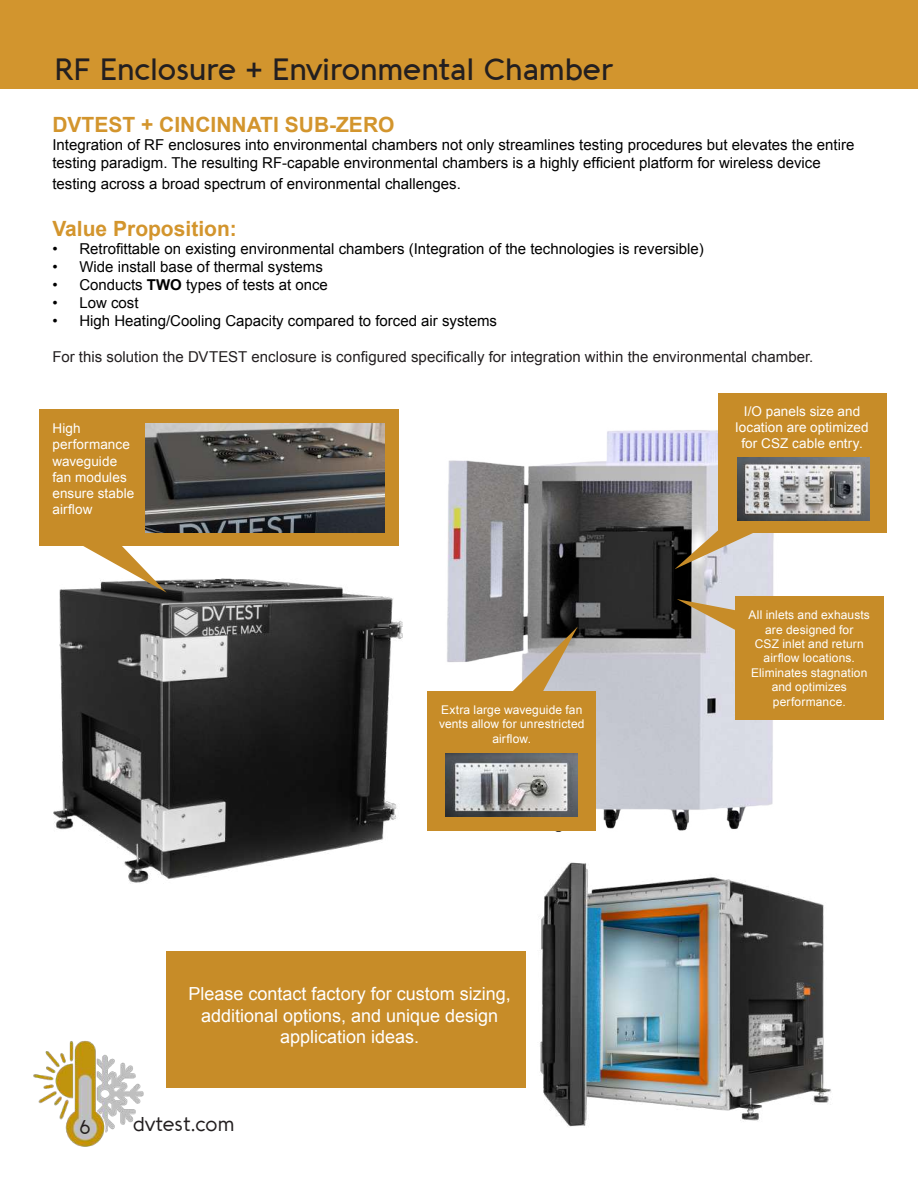
<style>
.page{position:relative;width:918px;height:1188px;background:#fff}
.page>*{position:absolute;margin:0;border:0;box-sizing:border-box;transform-origin:0 0}
.t1{font:500 30px "Aquawax";color:#231f20}
.t2{font:700 21px "Arial";color:#d3952d}
.t3{font:19.5px "Aquawax";letter-spacing:.01em;color:#231f20}
.t4{font:18px/21.6px "Arial";color:#fff;text-align:center}
.t5{font:15px/18px "Arial";color:#000}
.t6{font:15px "Arial";letter-spacing:.005em;color:#231f20}
.t7{font:13.5px/16.2px "Arial";letter-spacing:.005em;color:#fff}
.t8{font:12px/14.4px "Arial";letter-spacing:.01em;color:#fff;text-align:center}
.s1{font-weight:700}
</style>
<div class="page">
<img style="left:33px;top:1040px;width:111px;height:107px">
<img style="left:447px;top:430px;width:385px;height:402px">
<div style="left:718px;top:393px;width:168px;height:139px;background:#c78c28"></div>
<div style="left:0;top:0;width:918px;height:89px;background:#d2952e"></div>
<img style="left:53px;top:578px;width:349px;height:305px">
<img style="left:540px;top:862px;width:291px;height:265px">
<div style="left:167px;top:951px;width:359px;height:137px;background:#c78c28"></div>
<svg style="left:675px;top:499px;width:86px;height:70px"></svg>
<div style="left:735px;top:596px;width:148px;height:124px;background:#c78c28"></div>
<svg style="left:677px;top:599px;width:58px;height:50px"></svg>
<svg style="left:510px;top:627px;width:68px;height:64px"></svg>
<img style="left:738px;top:457px;width:132px;height:63px">
<div style="left:39px;top:409px;width:360px;height:136px;background:#c78c28"></div>
<img style="left:146px;top:424px;width:239px;height:108px">
<svg style="left:74px;top:524px;width:93px;height:69px"></svg>
<div style="left:428px;top:691px;width:168px;height:140px;background:#c78c28"></div>
<img style="left:446px;top:754px;width:132px;height:63px">
<h1 class="t1" style="left:54px;top:52px;width:560px">RF Enclosure + Environmental Chamber</h1>
<h2 class="t2" style="left:52px;top:110px;width:344px">DVTEST + CINCINNATI SUB-ZERO</h2>
<p class="t5" style="left:52px;top:135px;width:804px">Integration of RF enclosures into environmental chambers not only streamlines testing procedures but elevates the entire testing paradigm. The resulting RF-capable environmental chambers is a highly efficient platform for wireless device</p>
<p class="t5" style="left:52px;top:175px;width:410px">testing across a broad spectrum of environmental challenges.</p>
<h2 class="t2" style="left:52px;top:215px;width:186px">Value Proposition:</h2>
<p class="t5" style="left:52px;top:240px;width:653px">• Retrofittable on existing environmental chambers (Integration of the technologies is reversible)</p>
<p class="t5" style="left:52px;top:258px;width:272px">• Wide install base of thermal systems</p>
<p class="t5" style="left:52px;top:276px;width:277px">• Conducts <span class="s1">TWO</span> types of tests at once</p>
<p class="t5" style="left:52px;top:294px;width:88px">• Low cost</p>
<p class="t5" style="left:52px;top:312px;width:446px">• High Heating/Cooling Capacity compared to forced air systems</p>
<p class="t6" style="left:52px;top:347px;width:762px">For this solution the DVTEST enclosure is configured specifically for integration within the environmental chamber.</p>
<p class="t7" style="left:52px;top:420px;width:83px">High performance waveguide fan modules ensure stable airflow</p>
<p class="t8" style="left:439px;top:702px;width:147px">Extra large waveguide fan vents allow for unrestricted airflow.</p>
<p class="t4" style="left:189px;top:983px;width:324px">Please contact factory for custom sizing, additional options, and unique design application ideas.</p>
<h3 class="t3" style="left:80px;top:1116px;width:12px">6</h3>
<h3 class="t3" style="left:133px;top:1112px;width:103px">dvtest.com</h3>
<p class="t7" style="left:736px;top:403px;width:135px;text-align:center">I/O panels size and location are optimized for CSZ cable entry.</p>
<p class="t8" style="left:749px;top:608px;width:123px">All inlets and exhausts are designed for<br>CSZ inlet and return airflow locations.<br>Eliminates stagnation and optimizes performance.</p>
</div>
